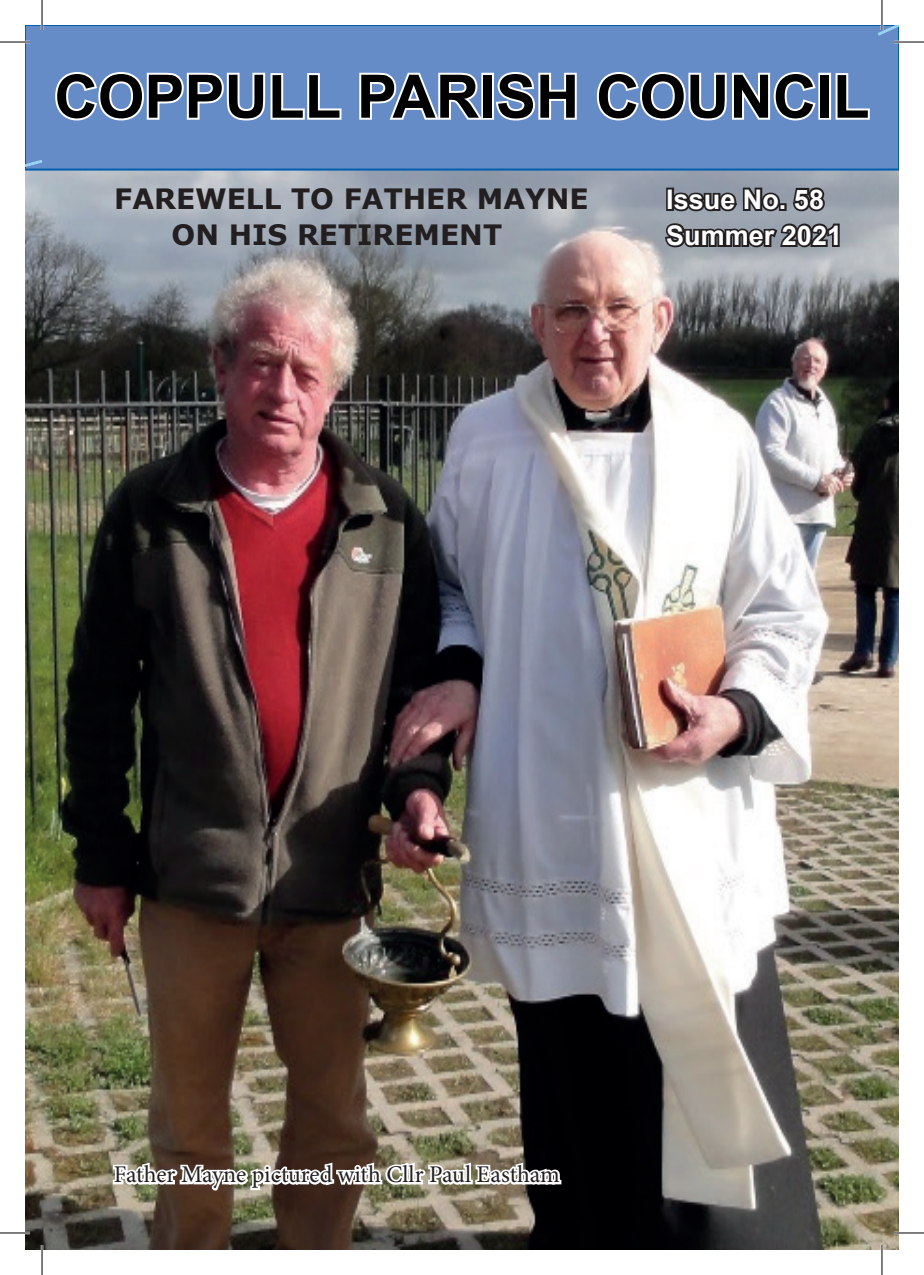
<style>
.page{position:relative;width:924px;height:1275px;background:#fff}
.page>*{position:absolute;margin:0;border:0;box-sizing:border-box;transform-origin:0 0}
.t1{font:700 60px "Arial";color:#000}
.t2{font:700 28px/36px "Verdana";color:#231f20}
.t3{font:700 27px/36px "Arial";color:#fff}
.t4{font:24px "Minion Pro";letter-spacing:-.005em;color:#231f20}
</style>
<div class="page">
<img style="left:25px;top:171px;width:873px;height:1079px">
<img style="left:111px;top:877px;width:452px;height:373px">
<svg style="left:662px;top:182px;width:179px;height:68px;background:#62656c"></svg>
<div style="left:25px;top:25px;width:873px;height:145px;background:#668cc8"></div>
<svg style="left:55px;top:72px;width:287px;height:49px"></svg>
<svg style="left:359px;top:72px;width:127px;height:48px"></svg>
<div style="left:481px;top:73px;width:13px;height:47px;border:4px solid #fff"></div>
<svg style="left:493px;top:72px;width:84px;height:49px"></svg>
<svg style="left:596px;top:72px;width:220px;height:49px"></svg>
<div style="left:818px;top:73px;width:12px;height:47px;border:4px solid #fff"></div>
<svg style="left:835px;top:73px;width:35px;height:47px"></svg>
<div style="left:25px;top:25px;width:873px;height:146px;border:2px solid #015dad"></div>
<svg style="left:25px;top:160px;width:18px;height:10px"></svg>
<svg style="left:876px;top:25px;width:23px;height:11px"></svg>
<hr style="left:0;top:41px;width:30px;height:2px;background:#fff">
<hr style="left:893px;top:41px;width:30px;height:2px;background:#fff">
<hr style="left:0;top:1231px;width:30px;height:3px;background:#fff">
<hr style="left:893px;top:1231px;width:30px;height:3px;background:#fff">
<hr style="left:41px;top:0;width:2px;height:30px;background:#fff">
<hr style="left:41px;top:1245px;width:2px;height:30px;background:#fff">
<hr style="left:880px;top:0;width:2px;height:30px;background:#fff">
<hr style="left:880px;top:1245px;width:2px;height:30px;background:#fff">
<hr style="left:0;top:42px;width:30px;height:1px;background:#000">
<hr style="left:893px;top:42px;width:30px;height:1px;background:#000">
<hr style="left:0;top:1232px;width:30px;height:1px;background:#000">
<hr style="left:893px;top:1232px;width:30px;height:1px;background:#000">
<hr style="left:42px;top:0;width:1px;height:30px;background:#000">
<hr style="left:42px;top:1245px;width:1px;height:30px;background:#000">
<hr style="left:881px;top:0;width:1px;height:30px;background:#000">
<hr style="left:881px;top:1245px;width:1px;height:30px;background:#000">
<h1 class="t1" style="left:54px;top:54px;width:816px">COPPULL PARISH COUNCIL</h1>
<p class="t2" style="left:171px;top:180px;width:418px;text-indent:-57px">FAREWELL TO FATHER MAYNE<br>ON HIS RETIREMENT</p>
<p class="t3" style="left:666px;top:182px;width:177px">Issue No. 58<br>Summer 2021</p>
<p class="t4" style="left:114px;top:1158px;width:447px">Father Mayne pictured with Cllr Paul Eastham</p>
</div>
